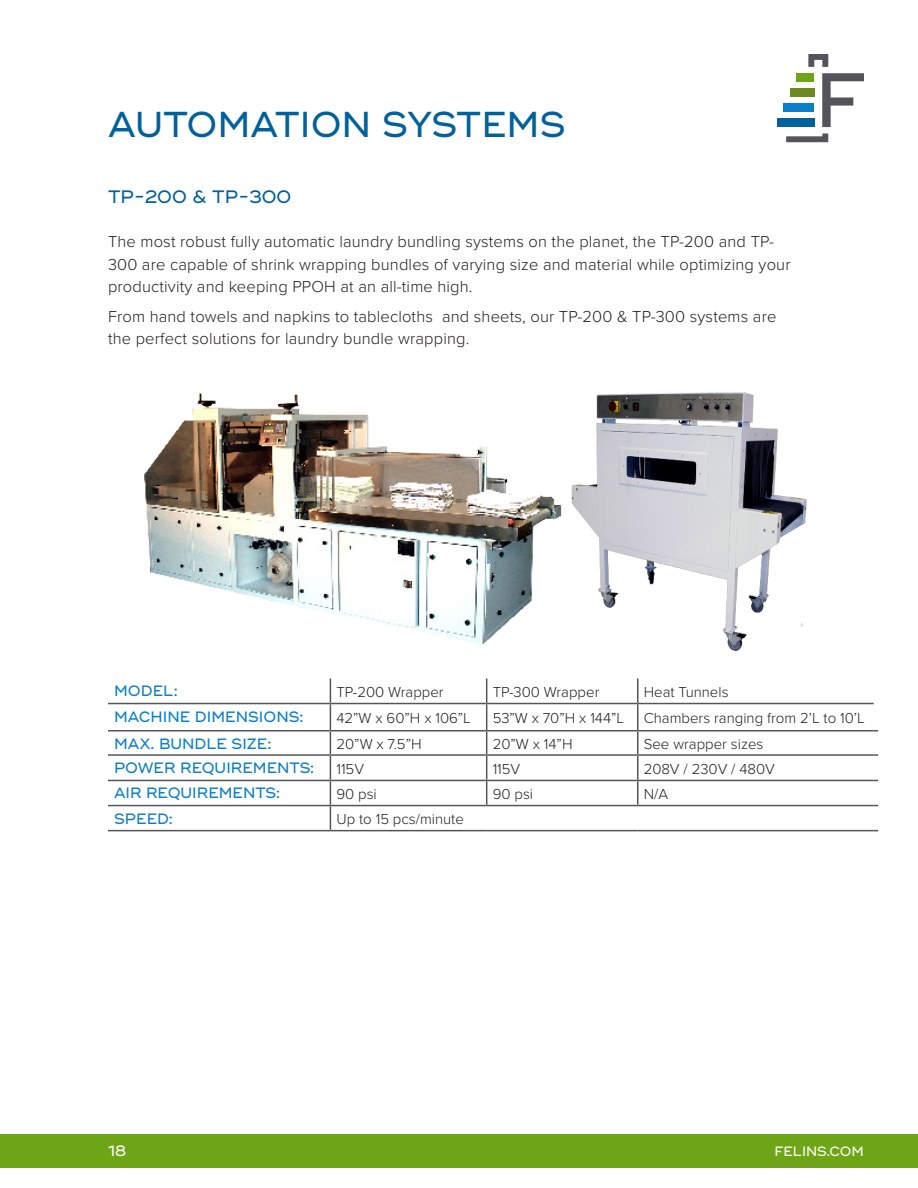
<style>
.page{position:relative;width:918px;height:1188px;background:#fff}
.page>*{position:absolute;margin:0;border:0;box-sizing:border-box;transform-origin:0 0}
.t1{font:500 36px "Ridley Grotesk";color:#00619c}
.t2{font:500 18px "Ridley Grotesk";color:#00619c}
.t3{font:300 16.5px/22.5px "Proxima Nova";letter-spacing:.01em;color:#231f20}
.t4{font:300 15px "Proxima Nova";color:#231f20}
.t5{font:500 15px "Ridley Grotesk";color:#0a7eca}
.t6{font:500 15px "Ridley Grotesk";color:#fff}
.t7{font:500 13.5px "Ridley Grotesk";color:#fff}
</style>
<div class="page">
<div style="left:0;top:1134px;width:918px;height:34px;background:#6ea516"></div>
<div style="left:777px;top:119px;width:37px;height:8px;background:#00619c"></div>
<div style="left:784px;top:103px;width:30px;height:9px;background:#0a7eca"></div>
<div style="left:790px;top:88px;width:24px;height:9px;background:#6c8a1f"></div>
<div style="left:796px;top:73px;width:18px;height:9px;background:#6ea516"></div>
<svg style="left:786px;top:133px;width:42px;height:9px"></svg>
<svg style="left:808px;top:54px;width:20px;height:13px"></svg>
<svg style="left:822px;top:73px;width:42px;height:54px"></svg>
<img style="left:571px;top:392px;width:236px;height:259px">
<img style="left:144px;top:393px;width:418px;height:252px">
<hr style="left:108px;top:754px;width:222px;height:2px;background:#54555a">
<hr style="left:108px;top:780px;width:222px;height:1px;background:#54555a">
<hr style="left:108px;top:805px;width:222px;height:1px;background:#54555a">
<hr style="left:108px;top:830px;width:222px;height:1px;background:#54555a">
<hr style="left:487px;top:754px;width:151px;height:2px;background:#54555a">
<hr style="left:638px;top:754px;width:236px;height:2px;background:#54555a">
<hr style="left:487px;top:780px;width:151px;height:1px;background:#54555a">
<hr style="left:638px;top:780px;width:236px;height:1px;background:#54555a">
<hr style="left:487px;top:805px;width:151px;height:1px;background:#54555a">
<hr style="left:638px;top:805px;width:236px;height:1px;background:#54555a">
<hr style="left:330px;top:730px;width:157px;height:1px;background:#54555a">
<hr style="left:487px;top:703px;width:151px;height:1px;background:#54555a">
<hr style="left:638px;top:703px;width:236px;height:1px;background:#54555a">
<hr style="left:487px;top:730px;width:151px;height:1px;background:#54555a">
<hr style="left:638px;top:730px;width:236px;height:1px;background:#54555a">
<hr style="left:330px;top:703px;width:157px;height:1px;background:#54555a">
<hr style="left:108px;top:703px;width:222px;height:1px;background:#54555a">
<hr style="left:108px;top:730px;width:222px;height:1px;background:#54555a">
<hr style="left:330px;top:754px;width:157px;height:2px;background:#54555a">
<hr style="left:330px;top:780px;width:157px;height:1px;background:#54555a">
<svg style="left:486px;top:678px;width:1px;height:127px"></svg>
<svg style="left:637px;top:678px;width:1px;height:127px"></svg>
<hr style="left:330px;top:805px;width:157px;height:1px;background:#54555a">
<svg style="left:330px;top:678px;width:1px;height:152px"></svg>
<hr style="left:330px;top:830px;width:157px;height:1px;background:#54555a">
<hr style="left:487px;top:830px;width:151px;height:1px;background:#54555a">
<hr style="left:638px;top:830px;width:236px;height:1px;background:#54555a">
<p class="t1" style="left:108px;top:103px;width:459px">AUTOMATION SYSTEMS</p>
<p class="t2" style="left:108px;top:186px;width:185px">TP-200 &amp; TP-300</p>
<p class="t3" style="left:108px;top:230px;width:684px">The most robust fully automatic laundry bundling systems on the planet, the TP-200 and TP-<br>300 are capable of shrink wrapping bundles of varying size and material while optimizing your productivity and keeping PPOH at an all-time high.</p>
<p class="t3" style="left:108px;top:304px;width:670px">From hand towels and napkins to tablecloths and sheets, our TP-200 &amp; TP-300 systems are the perfect solutions for laundry bundle wrapping.</p>
<p class="t5" style="left:114px;top:682px;width:65px">MODEL:</p>
<p class="t4" style="left:336px;top:681px;width:109px">TP-200 Wrapper</p>
<p class="t4" style="left:493px;top:681px;width:108px">TP-300 Wrapper</p>
<p class="t4" style="left:644px;top:681px;width:86px">Heat Tunnels</p>
<p class="t5" style="left:114px;top:707px;width:191px">MACHINE DIMENSIONS:</p>
<p class="t4" style="left:336px;top:707px;width:136px">42”W x 60”H x 106”L</p>
<p class="t4" style="left:493px;top:707px;width:133px">53”W x 70”H x 144”L</p>
<p class="t4" style="left:644px;top:707px;width:223px">Chambers ranging from 2’L to 10’L</p>
<p class="t5" style="left:114px;top:734px;width:159px">MAX. BUNDLE SIZE:</p>
<p class="t4" style="left:336px;top:733px;width:87px">20”W x 7.5”H</p>
<p class="t4" style="left:493px;top:733px;width:81px">20”W x 14”H</p>
<p class="t4" style="left:644px;top:733px;width:121px">See wrapper sizes</p>
<p class="t5" style="left:114px;top:759px;width:202px">POWER REQUIREMENTS:</p>
<p class="t4" style="left:336px;top:757px;width:29px">115V</p>
<p class="t4" style="left:493px;top:757px;width:29px">115V</p>
<p class="t4" style="left:644px;top:757px;width:133px">208V / 230V / 480V</p>
<p class="t5" style="left:114px;top:784px;width:168px">AIR REQUIREMENTS:</p>
<p class="t4" style="left:336px;top:783px;width:42px">90 psi</p>
<p class="t4" style="left:493px;top:783px;width:42px">90 psi</p>
<p class="t4" style="left:644px;top:783px;width:26px">N/A</p>
<p class="t5" style="left:114px;top:809px;width:60px">SPEED:</p>
<p class="t4" style="left:336px;top:808px;width:129px">Up to 15 pcs/minute</p>
<p class="t6" style="left:108px;top:1141px;width:20px">18</p>
<p class="t7" style="left:774px;top:1143px;width:91px">FELINS.COM</p>
</div>
